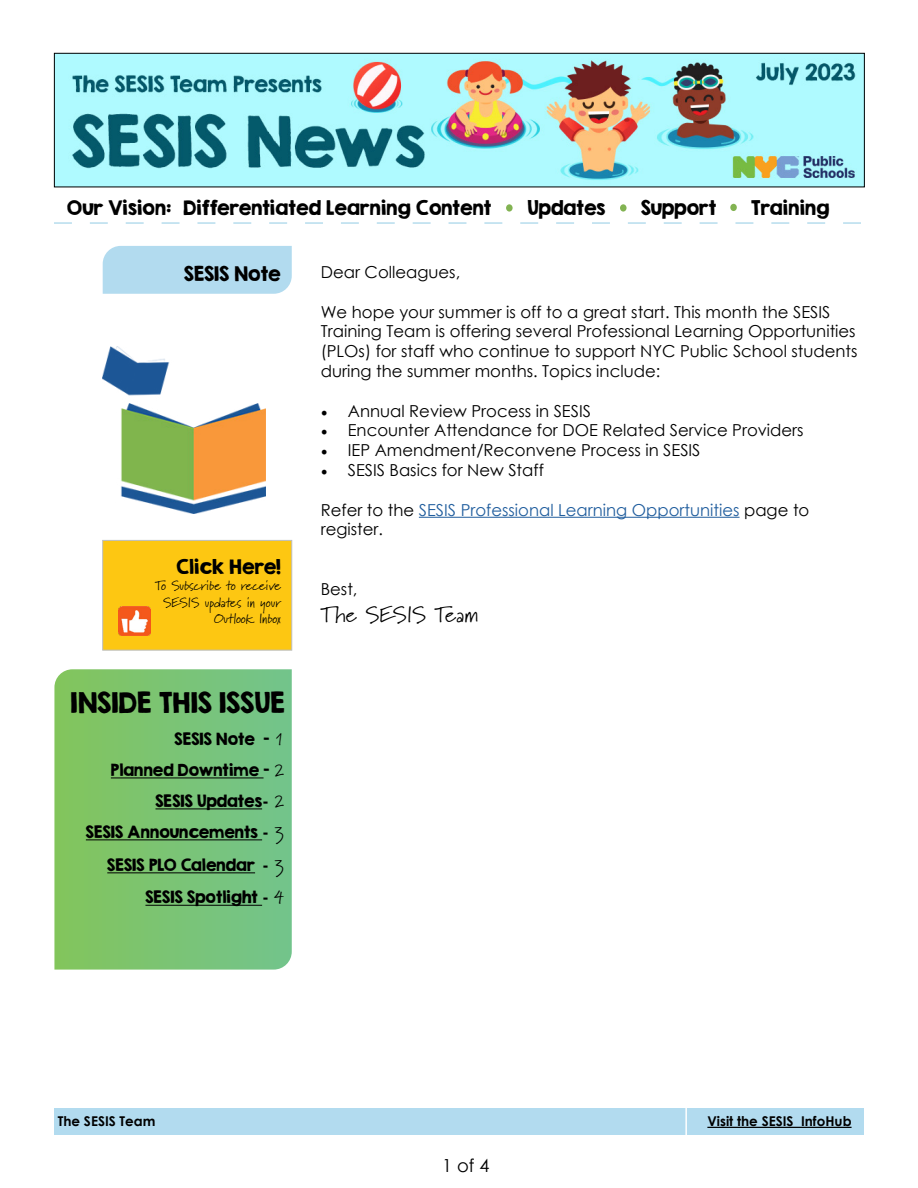
<style>
.page{position:relative;width:918px;height:1188px;background:#fff}
.page>*{position:absolute;margin:0;border:0;box-sizing:border-box;transform-origin:0 0}
.t1{font:25.5px "KG Second Chances Solid";color:#000}
.t2{font:22.5px "Marydale";color:#000}
.t3{font:18px "KG Second Chances Solid";color:#000}
.t4{font:18px "Century Gothic";color:#000}
.t5{font:16.5px/19.8px "Century Gothic";color:#000}
.t6{font:16.5px/19.8px "Century Gothic";color:#215e9e}
.Paragraph_Style_2{font:15px "KG Second Chances Solid";color:#000}
.t7{font:13.5px/16.2px "Marydale";color:#000;text-align:right}
.t8{font:700 13.5px "Century Gothic";color:#000}
.s1{font-family:"Marydale";font-size:18px}
.s2{font-family:"Century Gothic";font-weight:700;font-size:16.5px}
.s3{font-family:"Minion Pro";font-size:18px}
.s4{color:#000}
</style>
<div class="page">
<div style="left:55px;top:1109px;width:809px;height:26px;background:#b2dbef"></div>
<hr style="left:685px;top:1081px;width:2px;height:55px;background:#fff">
<hr style="left:707px;top:1127px;width:145px;height:1px;background:#000">
<div style="left:103px;top:246px;width:189px;height:48px;background:#b2dbef"></div>
<div style="left:102px;top:540px;width:190px;height:111px;background:#fdc712;border:1px solid #bcbec0"></div>
<svg style="left:54px;top:222px;width:807px;height:2px"></svg>
<div style="left:506px;top:204px;width:7px;height:8px;background:#82b352;border-radius:50%"></div>
<div style="left:620px;top:204px;width:7px;height:8px;background:#82b352;border-radius:50%"></div>
<div style="left:730px;top:204px;width:7px;height:7px;background:#82b352;border-radius:50%"></div>
<hr style="left:419px;top:517px;width:321px;height:1px;background:#215e9e">
<svg style="left:54px;top:669px;width:238px;height:301px;background:#7cc475"></svg>
<img style="left:103px;top:346px;width:163px;height:168px">
<hr style="left:111px;top:778px;width:153px;height:1px;background:#000">
<hr style="left:156px;top:809px;width:106px;height:1px;background:#000">
<hr style="left:86px;top:840px;width:176px;height:1px;background:#000">
<hr style="left:107px;top:872px;width:148px;height:1px;background:#000">
<hr style="left:145px;top:905px;width:117px;height:1px;background:#000">
<img style="left:118px;top:606px;width:32px;height:29px">
<img style="left:56px;top:55px;width:807px;height:130px">
<div style="left:54px;top:53px;width:811px;height:134px;border:1px solid #000"></div>
<p class="t3" style="left:67px;top:196px;width:106px">Our Vision:</p>
<p class="t3" style="left:184px;top:196px;width:309px">Differentiated Learning Content</p>
<p class="t3" style="left:528px;top:196px;width:79px">Updates</p>
<p class="t3" style="left:641px;top:196px;width:77px">Support</p>
<p class="t3" style="left:751px;top:196px;width:80px">Training</p>
<p class="t3" style="left:184px;top:262px;width:98px">SESIS Note</p>
<p class="t3" style="left:176px;top:555px;width:106px">Click Here!</p>
<p class="t7" style="left:155px;top:578px;width:127px">To Subscribe to receive<br>SESIS updates in your<br>Outlook Inbox</p>
<p class="t1" style="left:71px;top:686px;width:216px">INSIDE THIS ISSUE</p>
<p class="Paragraph_Style_2" style="left:175px;top:729px;width:112px">SESIS Note - <span class="s1">1</span></p>
<p class="Paragraph_Style_2" style="left:111px;top:760px;width:176px">Planned Downtime - <span class="s1">2</span></p>
<p class="Paragraph_Style_2" style="left:156px;top:791px;width:131px">SESIS Updates<span class="s2">-</span> <span class="s1">2</span></p>
<p class="Paragraph_Style_2" style="left:86px;top:822px;width:201px">SESIS Announcements <span class="s2">-</span> <span class="s1">3</span></p>
<p class="Paragraph_Style_2" style="left:107px;top:855px;width:179px">SESIS PLO Calendar <span class="s2">-</span> <span class="s1">3</span></p>
<p class="Paragraph_Style_2" style="left:145px;top:887px;width:141px">SESIS Spotlight <span class="s2">-</span> <span class="s1">4</span></p>
<p class="t5" style="left:321px;top:262px;width:141px">Dear Colleagues,</p>
<p class="t5" style="left:321px;top:302px;width:538px">We hope your summer is off to a great start. This month the SESIS Training Team is offering several Professional Learning Opportunities (PLOs) for staff who continue to support NYC Public School students during the summer months. Topics include:</p>
<p class="t5" style="left:321px;top:401px;width:272px"><span class="s3">•</span> Annual Review Process in SESIS</p>
<p class="t5" style="left:321px;top:420px;width:484px"><span class="s3">•</span> Encounter Attendance for DOE Related Service Providers</p>
<p class="t5" style="left:321px;top:440px;width:381px"><span class="s3">•</span> IEP Amendment/Reconvene Process in SESIS</p>
<p class="t5" style="left:321px;top:460px;width:225px"><span class="s3">•</span> SESIS Basics for New Staff</p>
<p class="t6" style="left:321px;top:500px;width:490px"><span class="s4">Refer to the</span> SESIS Professional Learning Opportunities <span class="s4">page to register.</span></p>
<p class="t5" style="left:321px;top:579px;width:38px">Best,</p>
<p class="t2" style="left:321px;top:601px;width:159px">The SESIS Team</p>
<p class="t8" style="left:58px;top:1111px;width:99px">The SESIS Team</p>
<p class="t8" style="left:707px;top:1111px;width:146px">Visit the SESIS InfoHub</p>
<p class="t4" style="left:442px;top:1153px;width:49px">1 of 4</p>
</div>
